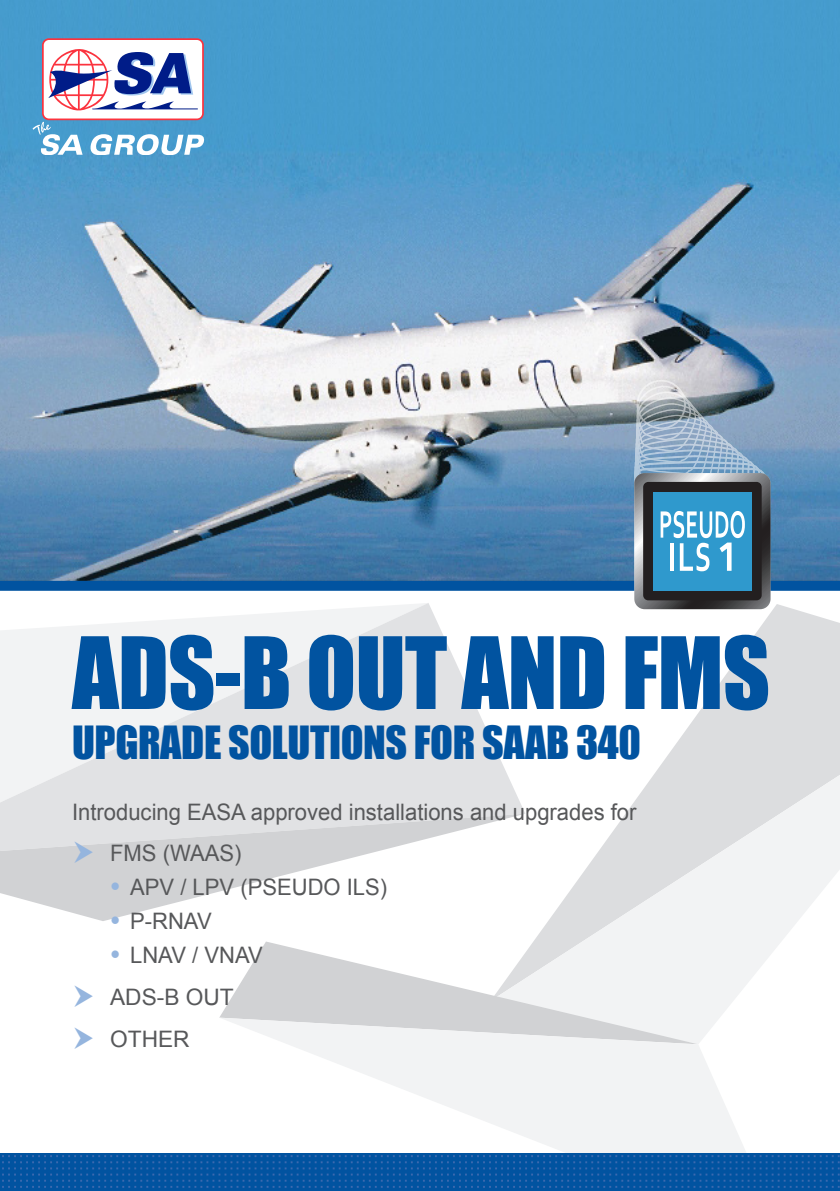
<style>
.page{position:relative;width:840px;height:1191px;background:#fff}
.page>*{position:absolute;margin:0;border:0;box-sizing:border-box;transform-origin:0 0}
.Overskrift{font:92px "Impact";letter-spacing:-.01em;color:#0153a0}
.Overskrift-2{font:42px "Impact";letter-spacing:-.01em;color:#0153a0}
.t1{font:22.6px "Arial";color:#57585a}
.s1{font-size:30px;color:#95b5de}
</style>
<div class="page">
<svg style="left:643px;top:604px;width:196px;height:67px"></svg>
<svg style="left:534px;top:671px;width:305px;height:346px"></svg>
<svg style="left:220px;top:941px;width:477px;height:76px"></svg>
<svg style="left:219px;top:1017px;width:565px;height:137px;fill:#f2f3f4"></svg>
<img style="left:0;top:1154px;width:839px;height:37px">
<svg style="left:0;top:603px;width:525px;height:210px;fill:#e1e2e4"></svg>
<svg style="left:0;top:813px;width:525px;height:108px"></svg>
<img style="left:0;top:0;width:839px;height:581px">
<div style="left:43px;top:39px;width:160px;height:80px;background:#fff;border-radius:6px"></div>
<div style="left:42px;top:38px;width:162px;height:82px;border:2px solid #fb333e;border-radius:6px"></div>
<svg style="left:48px;top:49px;width:150px;height:62px"></svg>
<svg style="left:33px;top:122px;width:172px;height:33px"></svg>
<div style="left:0;top:581px;width:839px;height:10px;background:#0153a0"></div>
<svg style="left:634px;top:386px;width:136px;height:223px"></svg>
<svg style="left:74px;top:841px;width:19px;height:22px"></svg>
<p class="Overskrift" style="left:72px;top:601px;width:699px">ADS-B OUT AND FMS</p>
<p class="Overskrift-2" style="left:72px;top:710px;width:570px">UPGRADE SOLUTIONS FOR SAAB 340</p>
<p class="t1" style="left:72px;top:797px;width:565px">Introducing EASA approved installations and upgrades for</p>
<p class="t1" style="left:110px;top:838px;width:133px">FMS (WAAS)</p>
<p class="t1" style="left:110px;top:872px;width:278px"><span class="s1">•</span> APV / LPV (PSEUDO ILS)</p>
<p class="t1" style="left:110px;top:906px;width:103px"><span class="s1">•</span> P-RNAV</p>
<p class="t1" style="left:110px;top:940px;width:154px"><span class="s1">•</span> LNAV / VNAV</p>
<p class="t1" style="left:110px;top:982px;width:125px">ADS-B OUT</p>
<p class="t1" style="left:110px;top:1023px;width:81px">OTHER</p>
</div>
